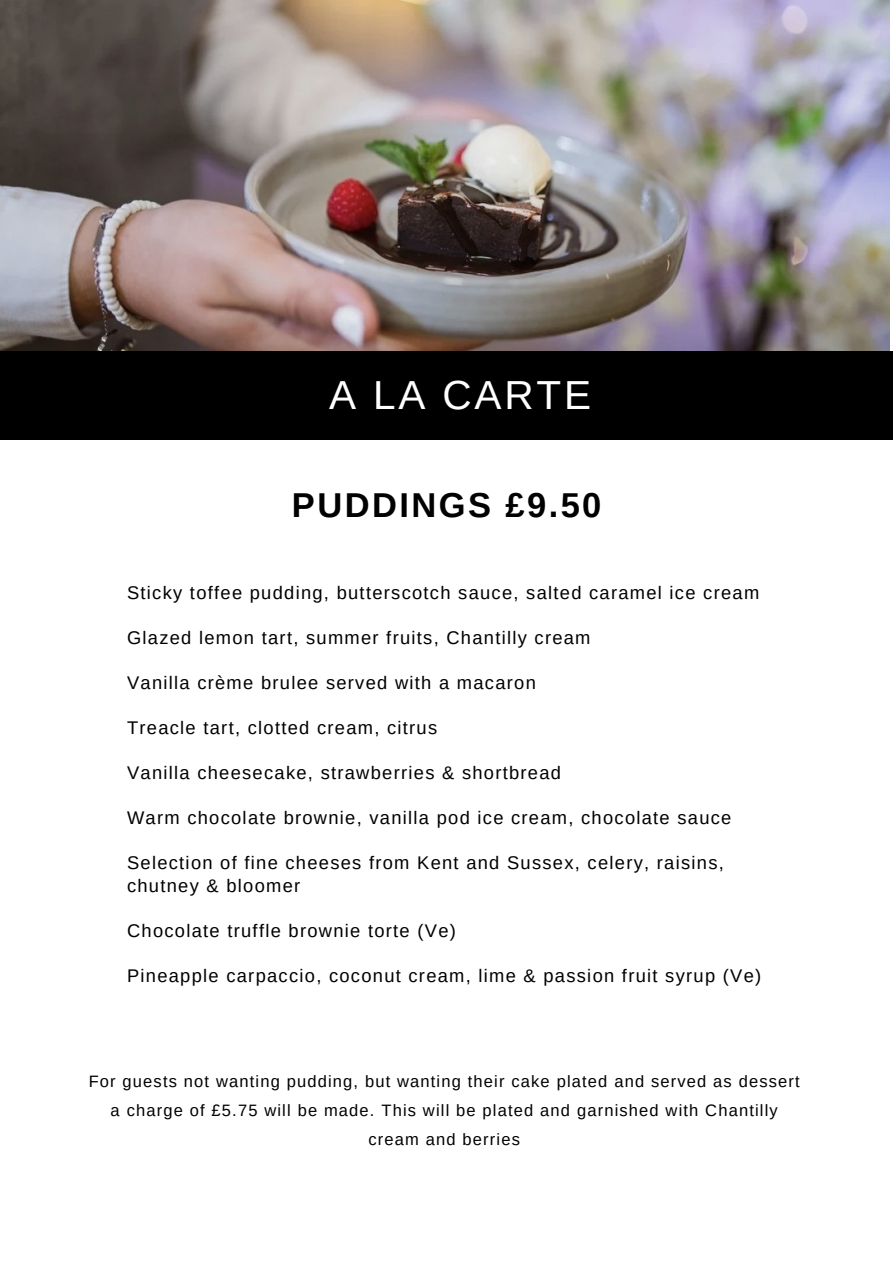
<style>
.page{position:relative;width:893px;height:1264px;background:#fff}
.page>*{position:absolute;margin:0;border:0;box-sizing:border-box;transform-origin:0 0}
.t1{font:40.5px "Arimo";letter-spacing:.07em;color:#fff}
.t2{font:700 34.5px "Arimo";letter-spacing:.07em;color:#000}
.t3{font:18.3px/22.5px "Arimo";letter-spacing:.07em;color:#000}
.t4{font:16.5px/29.2px "Arimo";letter-spacing:.07em;color:#000;text-align:center}
</style>
<div class="page">
<img style="left:0;top:0;width:889px;height:351px">
<div style="left:0;top:351px;width:892px;height:89px;background:#000"></div>
<h1 class="t1" style="left:329px;top:373px;width:263px">A LA CARTE</h1>
<p class="t2" style="left:292px;top:485px;width:311px">PUDDINGS £9.50</p>
<h2 class="t3" style="left:127px;top:581px;width:633px">Sticky toffee pudding, butterscotch sauce, salted caramel ice cream</h2>
<p class="t3" style="left:127px;top:626px;width:465px">Glazed lemon tart, summer fruits, Chantilly cream</p>
<p class="t3" style="left:127px;top:671px;width:410px">Vanilla crème brulee served with a macaron</p>
<p class="t3" style="left:127px;top:716px;width:312px">Treacle tart, clotted cream, citrus</p>
<p class="t3" style="left:127px;top:761px;width:435px">Vanilla cheesecake, strawberries &amp; shortbread</p>
<p class="t3" style="left:127px;top:806px;width:606px">Warm chocolate brownie, vanilla pod ice cream, chocolate sauce</p>
<p class="t3" style="left:127px;top:851px;width:598px">Selection of fine cheeses from Kent and Sussex, celery, raisins, chutney &amp; bloomer</p>
<p class="t3" style="left:127px;top:919px;width:330px">Chocolate truffle brownie torte (Ve)</p>
<p class="t3" style="left:127px;top:964px;width:635px">Pineapple carpaccio, coconut cream, lime &amp; passion fruit syrup (Ve)</p>
<p class="t4" style="left:89px;top:1066px;width:712px">For guests not wanting pudding, but wanting their cake plated and served as dessert a charge of £5.75 will be made. This will be plated and garnished with Chantilly cream and berries</p>
</div>
